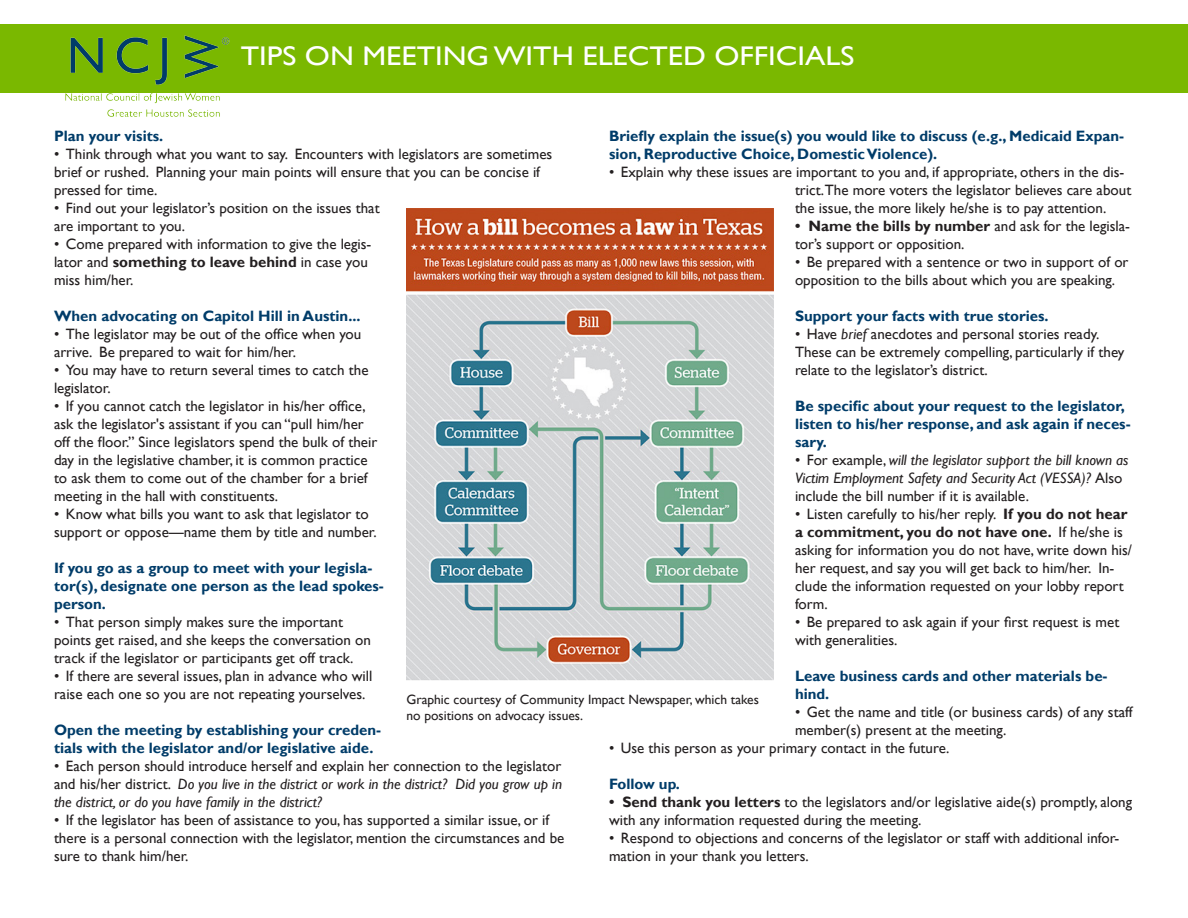
<style>
.page{position:relative;width:1188px;height:918px;background:#fff}
.page>*{position:absolute;margin:0;border:0;box-sizing:border-box;transform-origin:0 0}
.t1{font:27px "Gill Sans";color:#fff;scale:1.13 1}
.t2{font:15px/18px "Gill Sans";color:#231f20}
.t3{font:700 15px/18px "Gill Sans";color:#003c69}
.t4{font:italic 15px/18px "Gill Sans";color:#231f20;text-align:justify}
.t5{font:13.5px/16.2px "Gill Sans";color:#231f20}
.s1{font-weight:700}
.s2{font-style:italic}
.s3{font-style:normal}
</style>
<div class="page">
<div style="left:0;top:24px;width:1188px;height:69px;background:#7ab800"></div>
<img style="left:406px;top:208px;width:367px;height:473px">
<img style="left:65px;top:35px;width:165px;height:82px">
<p class="t1" style="left:241px;top:40px;width:544px">TIPS ON MEETING WITH ELECTED OFFICIALS</p>
<p class="t3" style="left:609px;top:127px;width:517px">Briefly explain the issue(s) you would like to discuss (e.g., Medicaid Expan&shy;sion, Reproductive Choice, Domestic Violence).</p>
<p class="t2" style="left:795px;top:163px;width:338px;text-indent:-186px">• Explain why these issues are important to you and, if appropriate, others in the dis&shy;trict.The more voters the legislator believes care about the issue, the more likely he/she is to pay attention.</p>
<p class="t2" style="left:795px;top:217px;width:337px"><span class="s1">• Name the bills by number</span> and ask for the legisla&shy;tor’s support or opposition.</p>
<p class="t2" style="left:795px;top:253px;width:335px">• Be prepared with a sentence or two in support of or opposition to the bills about which you are speaking.</p>
<p class="t3" style="left:795px;top:307px;width:255px">Support your facts with true stories.</p>
<p class="t2" style="left:795px;top:325px;width:331px">• Have <span class="s2">brief</span> anecdotes and personal stories ready.<br>These can be extremely compelling, particularly if they relate to the legislator’s district.</p>
<p class="t3" style="left:795px;top:397px;width:337px">Be specific about your request to the legislator, listen to his/her response, and ask again if neces&shy;sary.</p>
<p class="t4" style="left:795px;top:451px;width:335px;text-align:left"><span class="s3">• For example,</span> will the legislator support the bill known as<br>Victim Employment Safety and Security Act (VESSA)? <span class="s3">Also include the bill number if it is available.</span></p>
<p class="t2" style="left:795px;top:505px;width:339px">• Listen carefully to his/her reply. <span class="s1">If you do not hear a commitment, you do not have one.</span> If he/she is asking for information you do not have, write down his/ her request, and say you will get back to him/her. In&shy;clude the information requested on your lobby report form.</p>
<p class="t2" style="left:795px;top:613px;width:326px">• Be prepared to ask again if your first request is met with generalities.</p>
<p class="t3" style="left:795px;top:667px;width:314px">Leave business cards and other materials be&shy;hind.</p>
<p class="t2" style="left:795px;top:703px;width:339px">• Get the name and title (or business cards) of any staff member(s) present at the meeting.</p>
<p class="t2" style="left:609px;top:739px;width:342px">• Use this person as your primary contact in the future.</p>
<p class="t3" style="left:609px;top:775px;width:73px">Follow up.</p>
<p class="t2" style="left:609px;top:793px;width:525px"><span class="s1">• Send thank you letters</span> to the legislators and/or legislative aide(s) promptly, along with any information requested during the meeting.</p>
<p class="t2" style="left:609px;top:829px;width:512px">• Respond to objections and concerns of the legislator or staff with additional infor&shy;mation in your thank you letters.</p>
<p class="t3" style="left:54px;top:127px;width:111px">Plan your visits.</p>
<p class="t2" style="left:54px;top:145px;width:500px">• Think through what you want to say. Encounters with legislators are sometimes brief or rushed. Planning your main points will ensure that you can be concise if pressed for time.</p>
<p class="t2" style="left:54px;top:199px;width:327px">• Find out your legislator’s position on the issues that are important to you.</p>
<p class="t2" style="left:54px;top:235px;width:319px">• Come prepared with information to give the legis&shy;lator and <span class="s1">something to leave behind</span> in case you miss him/her.</p>
<p class="t3" style="left:54px;top:307px;width:308px">When advocating on Capitol Hill in Austin...</p>
<p class="t2" style="left:54px;top:325px;width:309px">• The legislator may be out of the office when you arrive. Be prepared to wait for him/her.</p>
<p class="t2" style="left:54px;top:361px;width:316px">• You may have to return several times to catch the legislator.</p>
<p class="t2" style="left:54px;top:397px;width:325px">• If you cannot catch the legislator in his/her office, ask the legislator's assistant if you can “pull him/her off the floor.” Since legislators spend the bulk of their day in the legislative chamber, it is common practice to ask them to come out of the chamber for a brief meeting in the hall with constituents.</p>
<p class="t2" style="left:54px;top:505px;width:324px">• Know what bills you want to ask that legislator to support or oppose—name them by title and number.</p>
<p class="t3" style="left:54px;top:559px;width:331px">If you go as a group to meet with your legisla&shy;tor(s), designate one person as the lead spokes&shy;person.</p>
<p class="t2" style="left:54px;top:613px;width:318px">• That person simply makes sure the important points get raised, and she keeps the conversation on track if the legislator or participants get off track.</p>
<p class="t2" style="left:54px;top:667px;width:320px">• If there are several issues, plan in advance who will raise each one so you are not repeating yourselves.</p>
<p class="t3" style="left:54px;top:721px;width:329px">Open the meeting by establishing your creden&shy;tials with the legislator and/or legislative aide.</p>
<p class="t4" style="left:54px;top:757px;width:510px"><span class="s3">• Each person should introduce herself and explain her connection to the legislator and his/her district.</span> Do you live in the district or work in the district? Did you grow up in the district, or do you have family in the district?</p>
<p class="t2" style="left:54px;top:811px;width:512px">• If the legislator has been of assistance to you, has supported a similar issue, or if there is a personal connection with the legislator, mention the circumstances and be sure to thank him/her.</p>
<p class="t5" style="left:406px;top:691px;width:354px">Graphic courtesy of Community Impact Newspaper, which takes no positions on advocacy issues.</p>
</div>
